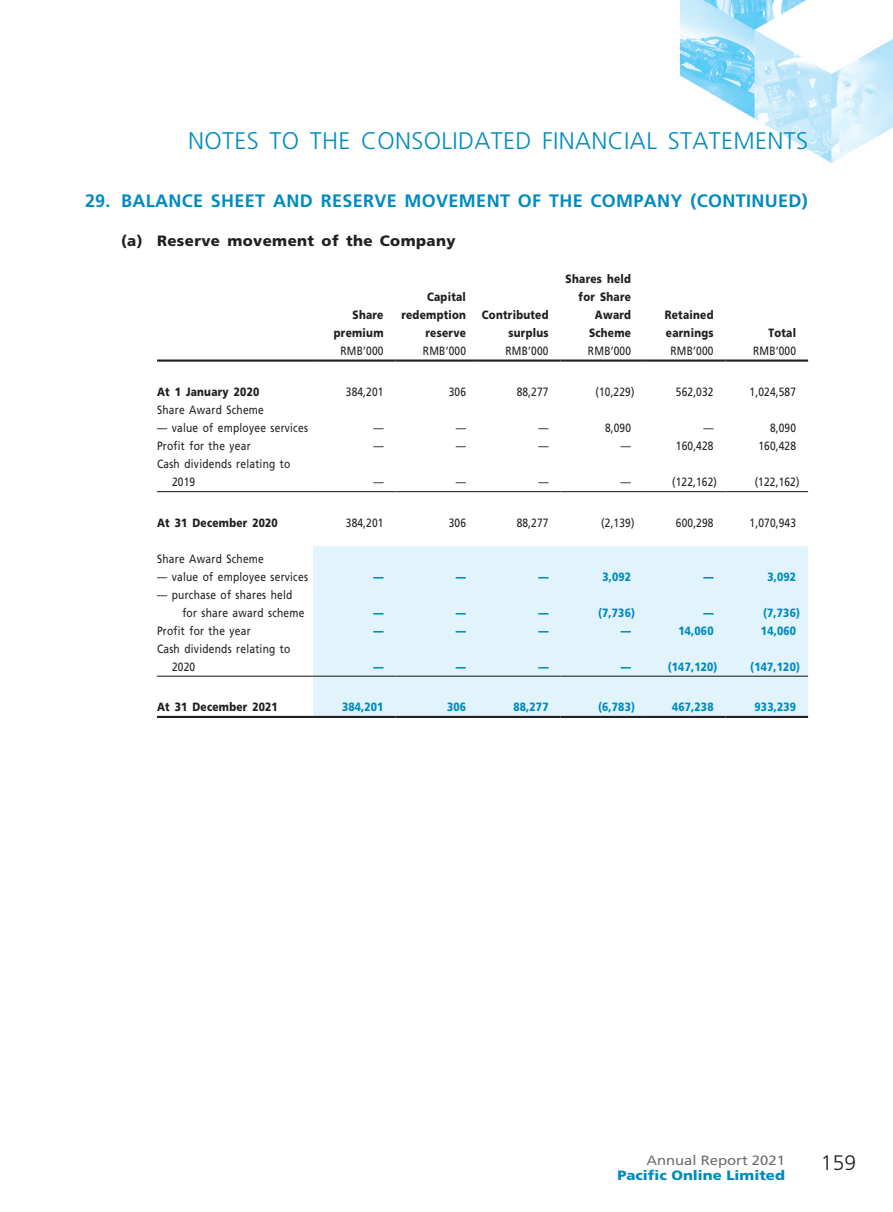
<style>
.page{position:relative;width:893px;height:1212px;background:#fff}
.page>*{position:absolute;margin:0;border:0;box-sizing:border-box;transform-origin:0 0}
.t1{font:300 24px "Frutiger LT Std";letter-spacing:.015em;color:#008bc0}
.t2{font:300 21px "Frutiger LT Std";color:#231f20}
._03_H1{font:700 18px "Frutiger LT Std";letter-spacing:.02em;color:#008bc0}
._04___H2{font:900 15px "Frutiger LT Std";letter-spacing:.025em;color:#231f20}
.t3{font:900 13.5px "Frutiger LT Std";color:#008bc0;scale:1.1 1}
.t4{font:13.5px "Frutiger LT Std";color:#6c6d70;scale:1.1 1}
._12___P2{font:12px/18px "Frutiger LT Std";letter-spacing:.025em;color:#231f20;scale:.85 1}
._12___P2-2{font:900 12px/18px "Frutiger LT Std";letter-spacing:.025em;color:#231f20;text-align:right;scale:.85 1}
._12___P2-3{font:900 12px "Frutiger LT Std";letter-spacing:.015em;color:#008bc0;scale:.85 1}
</style>
<div class="page">
<img style="left:157px;top:0;width:736px;height:718px">
<div style="left:313px;top:546px;width:495px;height:170px;background:#e1f4fc"></div>
<hr style="left:157px;top:359px;width:156px;height:3px;background:#231f20">
<hr style="left:313px;top:359px;width:83px;height:3px;background:#231f20">
<hr style="left:396px;top:359px;width:82px;height:3px;background:#231f20">
<hr style="left:478px;top:359px;width:83px;height:3px;background:#231f20">
<hr style="left:561px;top:359px;width:82px;height:3px;background:#231f20">
<hr style="left:643px;top:359px;width:83px;height:3px;background:#231f20">
<hr style="left:726px;top:359px;width:82px;height:3px;background:#231f20">
<hr style="left:157px;top:491px;width:156px;height:1px;background:#231f20">
<hr style="left:313px;top:491px;width:83px;height:1px;background:#231f20">
<hr style="left:396px;top:491px;width:82px;height:1px;background:#231f20">
<hr style="left:478px;top:491px;width:83px;height:1px;background:#231f20">
<hr style="left:561px;top:491px;width:82px;height:1px;background:#231f20">
<hr style="left:643px;top:491px;width:83px;height:1px;background:#231f20">
<hr style="left:726px;top:491px;width:82px;height:1px;background:#231f20">
<hr style="left:157px;top:676px;width:156px;height:1px;background:#231f20">
<hr style="left:313px;top:676px;width:83px;height:1px;background:#231f20">
<hr style="left:396px;top:676px;width:82px;height:1px;background:#231f20">
<hr style="left:478px;top:676px;width:83px;height:1px;background:#231f20">
<hr style="left:561px;top:676px;width:82px;height:1px;background:#231f20">
<hr style="left:643px;top:676px;width:83px;height:1px;background:#231f20">
<hr style="left:726px;top:676px;width:82px;height:1px;background:#231f20">
<hr style="left:157px;top:716px;width:156px;height:2px;background:#231f20">
<hr style="left:313px;top:716px;width:83px;height:2px;background:#231f20">
<hr style="left:396px;top:716px;width:82px;height:2px;background:#231f20">
<hr style="left:478px;top:716px;width:83px;height:2px;background:#231f20">
<hr style="left:561px;top:716px;width:82px;height:2px;background:#231f20">
<hr style="left:643px;top:716px;width:83px;height:2px;background:#231f20">
<hr style="left:726px;top:716px;width:82px;height:2px;background:#231f20">
<h1 class="t1" style="left:188px;top:127px;width:621px">NOTES TO THE CONSOLIDATED FINANCIAL STATEMENTS</h1>
<p class="_03_H1" style="left:85px;top:191px;width:724px">29. BALANCE SHEET AND RESERVE MOVEMENT OF THE COMPANY (CONTINUED)</p>
<p class="_04___H2" style="left:121px;top:232px;width:336px">(a) Reserve movement of the Company</p>
<p class="_12___P2-2" style="left:334px;top:306px;width:60px">Share premium</p>
<p class="_12___P2-2" style="left:401px;top:288px;width:78px">Capital redemption reserve</p>
<p class="_12___P2-2" style="left:482px;top:306px;width:80px">Contributed surplus</p>
<p class="_12___P2-2" style="left:566px;top:270px;width:78px">Shares held for Share<br>Award<br>Scheme</p>
<p class="_12___P2-2" style="left:665px;top:306px;width:59px;text-align:left">Retained earnings</p>
<p class="_12___P2-2" style="left:768px;top:324px;width:34px">Total</p>
<p class="_12___P2" style="left:340px;top:342px;width:52px">RMB’000</p>
<p class="_12___P2" style="left:423px;top:342px;width:52px">RMB’000</p>
<p class="_12___P2" style="left:505px;top:342px;width:52px">RMB’000</p>
<p class="_12___P2" style="left:588px;top:342px;width:52px">RMB’000</p>
<p class="_12___P2" style="left:670px;top:342px;width:52px">RMB’000</p>
<p class="_12___P2" style="left:753px;top:342px;width:52px">RMB’000</p>
<p class="_12___P2-2" style="left:157px;top:383px;width:122px">At 1 January 2020</p>
<p class="_12___P2" style="left:346px;top:383px;width:46px">384,201</p>
<p class="_12___P2" style="left:449px;top:383px;width:22px">306</p>
<p class="_12___P2" style="left:517px;top:383px;width:39px">88,277</p>
<p class="_12___P2" style="left:595px;top:383px;width:47px">(10,229)</p>
<p class="_12___P2" style="left:676px;top:383px;width:46px">562,032</p>
<p class="_12___P2" style="left:750px;top:383px;width:56px">1,024,587</p>
<p class="_12___P2" style="left:157px;top:401px;width:127px">Share Award Scheme</p>
<p class="_12___P2" style="left:157px;top:419px;width:179px">— value of employee services</p>
<p class="_12___P2" style="left:373px;top:419px;width:14px">—</p>
<p class="_12___P2" style="left:456px;top:419px;width:13px">—</p>
<p class="_12___P2" style="left:538px;top:419px;width:14px">—</p>
<p class="_12___P2" style="left:605px;top:419px;width:32px">8,090</p>
<p class="_12___P2" style="left:703px;top:419px;width:14px">—</p>
<p class="_12___P2" style="left:770px;top:419px;width:32px">8,090</p>
<p class="_12___P2" style="left:157px;top:437px;width:112px">Profit for the year</p>
<p class="_12___P2" style="left:373px;top:437px;width:14px">—</p>
<p class="_12___P2" style="left:456px;top:437px;width:14px">—</p>
<p class="_12___P2" style="left:538px;top:437px;width:14px">—</p>
<p class="_12___P2" style="left:621px;top:437px;width:13px">—</p>
<p class="_12___P2" style="left:676px;top:437px;width:46px">160,428</p>
<p class="_12___P2" style="left:758px;top:437px;width:46px">160,428</p>
<p class="_12___P2" style="left:172px;top:455px;width:141px;text-indent:-15px">Cash dividends relating to<br>2019</p>
<p class="_12___P2" style="left:373px;top:473px;width:14px">—</p>
<p class="_12___P2" style="left:456px;top:473px;width:14px">—</p>
<p class="_12___P2" style="left:538px;top:473px;width:14px">—</p>
<p class="_12___P2" style="left:621px;top:473px;width:13px">—</p>
<p class="_12___P2" style="left:672px;top:473px;width:54px">(122,162)</p>
<p class="_12___P2" style="left:755px;top:473px;width:54px">(122,162)</p>
<p class="_12___P2-2" style="left:157px;top:513px;width:144px">At 31 December 2020</p>
<p class="_12___P2" style="left:346px;top:513px;width:46px">384,201</p>
<p class="_12___P2" style="left:449px;top:513px;width:22px">306</p>
<p class="_12___P2" style="left:517px;top:513px;width:39px">88,277</p>
<p class="_12___P2" style="left:601px;top:513px;width:41px">(2,139)</p>
<p class="_12___P2" style="left:676px;top:513px;width:46px">600,298</p>
<p class="_12___P2" style="left:750px;top:513px;width:56px">1,070,943</p>
<p class="_12___P2" style="left:157px;top:549px;width:127px">Share Award Scheme</p>
<p class="_12___P2" style="left:157px;top:567px;width:179px">— value of employee services</p>
<p class="_12___P2-3" style="left:373px;top:569px;width:14px">—</p>
<p class="_12___P2-3" style="left:456px;top:569px;width:14px">—</p>
<p class="_12___P2-3" style="left:538px;top:569px;width:14px">—</p>
<p class="_12___P2-3" style="left:602px;top:569px;width:35px">3,092</p>
<p class="_12___P2-3" style="left:703px;top:569px;width:13px">—</p>
<p class="_12___P2-3" style="left:767px;top:569px;width:35px">3,092</p>
<p class="_12___P2" style="left:182px;top:585px;width:145px;text-indent:-25px">— purchase of shares held for share award scheme</p>
<p class="_12___P2-3" style="left:373px;top:605px;width:14px">—</p>
<p class="_12___P2-3" style="left:456px;top:605px;width:14px">—</p>
<p class="_12___P2-3" style="left:538px;top:605px;width:14px">—</p>
<p class="_12___P2-3" style="left:598px;top:605px;width:45px">(7,736)</p>
<p class="_12___P2-3" style="left:703px;top:605px;width:13px">—</p>
<p class="_12___P2-3" style="left:763px;top:605px;width:45px">(7,736)</p>
<p class="_12___P2" style="left:157px;top:621px;width:112px">Profit for the year</p>
<p class="_12___P2-3" style="left:373px;top:623px;width:14px">—</p>
<p class="_12___P2-3" style="left:456px;top:623px;width:14px">—</p>
<p class="_12___P2-3" style="left:538px;top:623px;width:14px">—</p>
<p class="_12___P2-3" style="left:621px;top:623px;width:13px">—</p>
<p class="_12___P2-3" style="left:678px;top:623px;width:43px">14,060</p>
<p class="_12___P2-3" style="left:761px;top:623px;width:43px">14,060</p>
<p class="_12___P2" style="left:172px;top:639px;width:141px;text-indent:-15px">Cash dividends relating to<br>2020</p>
<p class="_12___P2-3" style="left:373px;top:659px;width:14px">—</p>
<p class="_12___P2-3" style="left:456px;top:659px;width:14px">—</p>
<p class="_12___P2-3" style="left:538px;top:659px;width:14px">—</p>
<p class="_12___P2-3" style="left:621px;top:659px;width:13px">—</p>
<p class="_12___P2-3" style="left:668px;top:659px;width:60px">(147,120)</p>
<p class="_12___P2-3" style="left:750px;top:659px;width:60px">(147,120)</p>
<p class="_12___P2-2" style="left:157px;top:698px;width:144px">At 31 December 2021</p>
<p class="_12___P2-3" style="left:342px;top:700px;width:50px">384,201</p>
<p class="_12___P2-3" style="left:447px;top:700px;width:24px">306</p>
<p class="_12___P2-3" style="left:513px;top:700px;width:43px">88,277</p>
<p class="_12___P2-3" style="left:598px;top:700px;width:45px">(6,783)</p>
<p class="_12___P2-3" style="left:672px;top:700px;width:50px">467,238</p>
<p class="_12___P2-3" style="left:755px;top:700px;width:50px">933,239</p>
<p class="t4" style="left:646px;top:1152px;width:128px">Annual Report 2021</p>
<p class="t3" style="left:617px;top:1167px;width:154px">Pacific Online Limited</p>
<h2 class="t2" style="left:821px;top:1150px;width:37px">159</h2>
</div>
